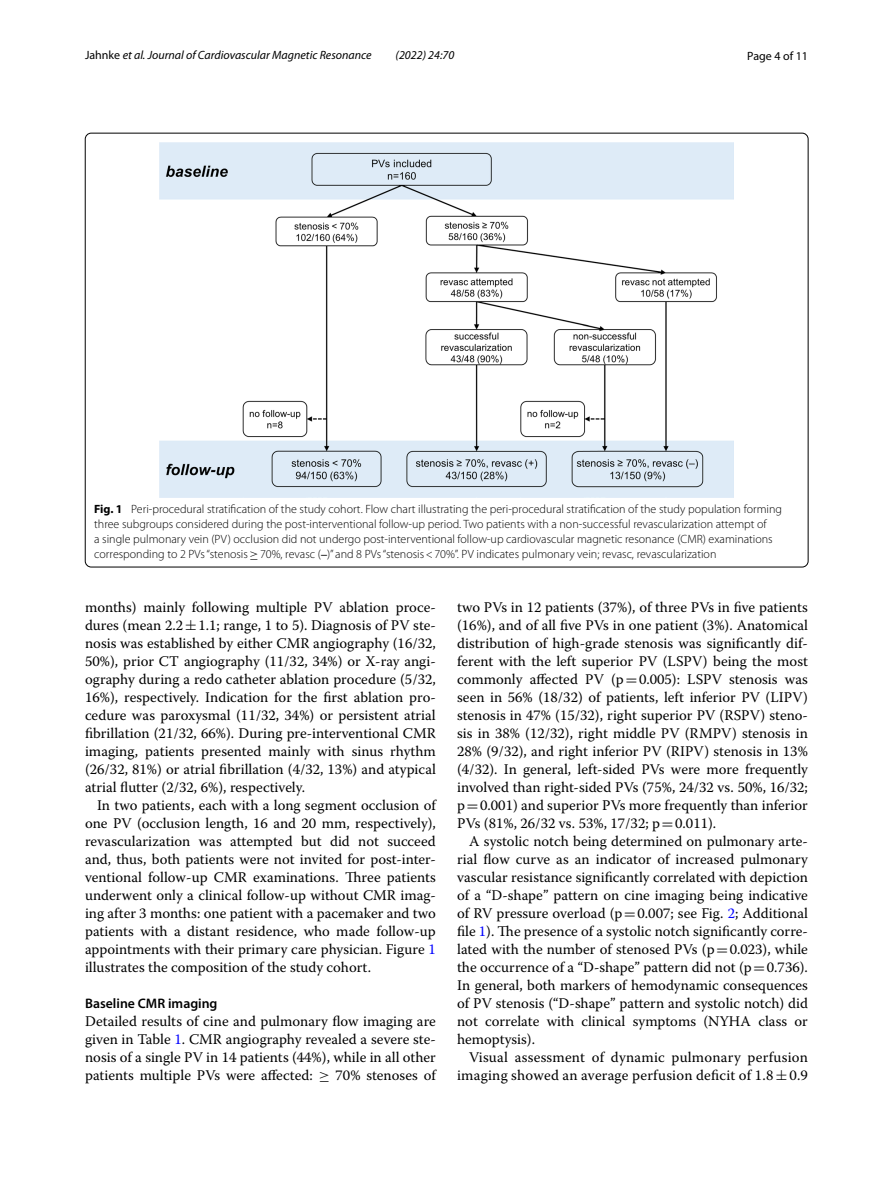
<style>
.page{position:relative;width:893px;height:1187px;background:#fff}
.page>*{position:absolute;margin:0;border:0;box-sizing:border-box;transform-origin:0 0}
.t1{font:14.7px/18px "Warnock Pro";color:#000;text-align:justify}
.t2{font:600 13.8px "Myriad Pro";color:#000}
.t3{font:300 12px/15px "Myriad Pro";color:#000}
.t4{font:italic 12px "Myriad Pro";color:#000}
.t5{font:12px "Myriad Pro";color:#000}
.s1{font-style:normal}
.s2{font-weight:700}
.s3{font-family:"MTSY";font-weight:400}
.s4{font-family:"STIX Math";font-weight:400}
.s5{font-family:"MTSY"}
.s6{color:#00f}
</style>
<div class="page">
<img style="left:160px;top:142px;width:574px;height:356px">
<p class="t4" style="left:85px;top:48px;width:288px"><span class="s1">Jahnke</span> et al. Journal of Cardiovascular Magnetic Resonance</p>
<p class="t4" style="left:396px;top:48px;width:60px">(2022) 24:70</p>
<p class="t5" style="left:747px;top:48px;width:62px">Page 4 of 11</p>
<p class="t3" style="left:94px;top:501px;width:689px"><span class="s2">Fig. 1</span> Peri-procedural stratification of the study cohort. Flow chart illustrating the peri-procedural stratification of the study population forming three subgroups considered during the post-interventional follow-up period. Two patients with a non-successful revascularization attempt of<br>a single pulmonary vein (PV) occlusion did not undergo post-interventional follow-up cardiovascular magnetic resonance (CMR) examinations corresponding to 2 PVs “stenosis<span class="s3">≥</span>70%, revasc (<span class="s4">‒</span>)” and 8 PVs “stenosis&lt;70%”. PV indicates pulmonary vein; revasc, revascularization</p>
<p class="t1" style="left:85px;top:597px;width:352px">months) mainly following multiple PV ablation proce&shy;dures (mean 2.2<span class="s5">±</span>1.1; range, 1 to 5). Diagnosis of PV ste&shy;nosis was established by either CMR angiography (16/32, 50%), prior CT angiography (11/32, 34%) or X-ray angi&shy;ography during a redo catheter ablation procedure (5/32, 16%), respectively. Indication for the first ablation pro&shy;cedure was paroxysmal (11/32, 34%) or persistent atrial fibrillation (21/32, 66%). During pre-interventional CMR imaging, patients presented mainly with sinus rhythm (26/32, 81%) or atrial fibrillation (4/32, 13%) and atypical atrial flutter (2/32, 6%), respectively.</p>
<p class="t1" style="left:85px;top:795px;width:352px;text-indent:12px">In two patients, each with a long segment occlusion of one PV (occlusion length, 16 and 20 mm, respectively), revascularization was attempted but did not succeed and, thus, both patients were not invited for post-inter&shy;ventional follow-up CMR examinations. Three patients underwent only a clinical follow-up without CMR imag&shy;ing after 3 months: one patient with a pacemaker and two patients with a distant residence, who made follow-up appointments with their primary care physician. Figure <span class="s6">1 </span>illustrates the composition of the study cohort.</p>
<p class="t2" style="left:85px;top:994px;width:134px">Baseline CMR imaging</p>
<p class="t1" style="left:85px;top:1011px;width:352px">Detailed results of cine and pulmonary flow imaging are given in Table <span class="s6">1</span>. CMR angiography revealed a severe ste&shy;nosis of a single PV in 14 patients (44%), while in all other patients multiple PVs were affected: <span class="s5">≥</span> 70% stenoses of</p>
<p class="t1" style="left:457px;top:597px;width:352px">two PVs in 12 patients (37%), of three PVs in five patients (16%), and of all five PVs in one patient (3%). Anatomical distribution of high-grade stenosis was significantly dif&shy;ferent with the left superior PV (LSPV) being the most commonly affected PV (p<span class="s5">=</span>0.005): LSPV stenosis was seen in 56% (18/32) of patients, left inferior PV (LIPV) stenosis in 47% (15/32), right superior PV (RSPV) steno&shy;sis in 38% (12/32), right middle PV (RMPV) stenosis in 28% (9/32), and right inferior PV (RIPV) stenosis in 13% (4/32). In general, left-sided PVs were more frequently involved than right-sided PVs (75%, 24/32 vs. 50%, 16/32; p<span class="s5">=</span>0.001) and superior PVs more frequently than inferior PVs (81%, 26/32 vs. 53%, 17/32; p<span class="s5">=</span>0.011).</p>
<p class="t1" style="left:457px;top:831px;width:352px;text-indent:12px">A systolic notch being determined on pulmonary arte&shy;rial flow curve as an indicator of increased pulmonary vascular resistance significantly correlated with depiction of a “D-shape” pattern on cine imaging being indicative of RV pressure overload (p<span class="s5">=</span>0.007; see Fig. <span class="s6">2</span>; Additional file <span class="s6">1</span>). The presence of a systolic notch significantly corre&shy;lated with the number of stenosed PVs (p<span class="s5">=</span>0.023), while the occurrence of a “D-shape” pattern did not (p<span class="s5">=</span>0.736).<br>In general, both markers of hemodynamic consequences of PV stenosis (“D-shape” pattern and systolic notch) did not correlate with clinical symptoms (NYHA class or hemoptysis).</p>
<p class="t1" style="left:457px;top:1047px;width:352px;text-align:right">Visual assessment of dynamic pulmonary perfusion imaging showed an average perfusion deficit of 1.8<span class="s5">±</span>0.9</p>
</div>
